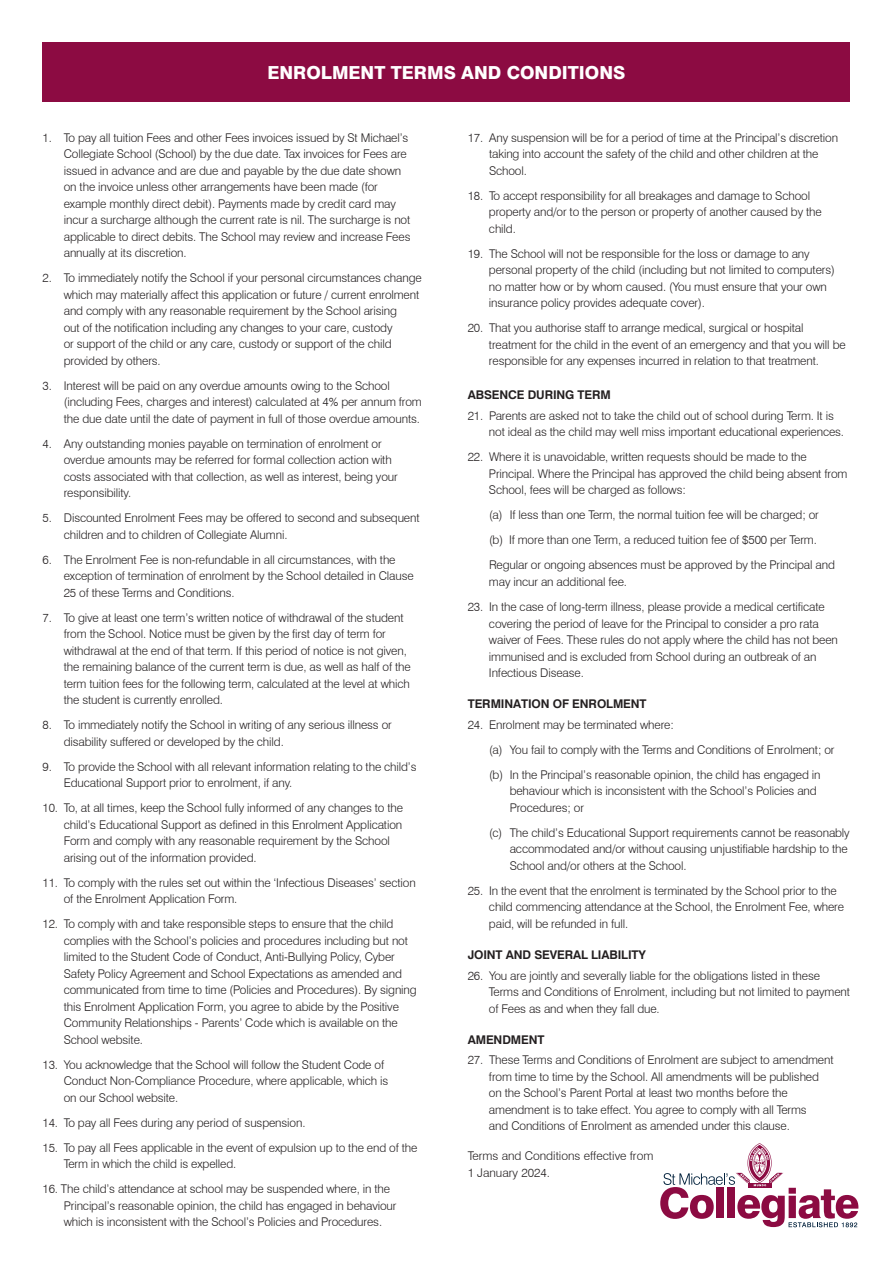
<style>
.page{position:relative;width:893px;height:1263px;background:#fff}
.page>*{position:absolute;margin:0;border:0;box-sizing:border-box;transform-origin:0 0}
.B_Heading{font:800 18px "Swiss 721 BT";color:#fff}
.Text{font:300 12px/16.5px "Swiss 721 BT";letter-spacing:-.01em;color:#231f20}
.B_Heading-2{font:700 12px "Swiss 721 BT";letter-spacing:-.01em;color:#231f20}
</style>
<div class="page">
<svg style="left:660px;top:1143px;width:198px;height:84px"></svg>
<div style="left:43px;top:43px;width:807px;height:59px;background:#8c0b42"></div>
<p class="B_Heading" style="left:268px;top:62px;width:359px">ENROLMENT TERMS AND CONDITIONS</p>
<p class="Text" style="left:64px;top:129px;width:348px;text-indent:-21px">1. To pay all tuition Fees and other Fees invoices issued by St Michael’s Collegiate School (School) by the due date. Tax invoices for Fees are issued in advance and are due and payable by the due date shown on the invoice unless other arrangements have been made (for example monthly direct debit). Payments made by credit card may incur a surcharge although the current rate is nil. The surcharge is not applicable to direct debits. The School may review and increase Fees annually at its discretion.</p>
<p class="Text" style="left:64px;top:270px;width:359px;text-indent:-21px">2. To immediately notify the School if your personal circumstances change which may materially affect this application or future / current enrolment and comply with any reasonable requirement by the School arising<br>out of the notification including any changes to your care, custody<br>or support of the child or any care, custody or support of the child provided by others.</p>
<p class="Text" style="left:64px;top:377px;width:360px;text-indent:-21px">3. Interest will be paid on any overdue amounts owing to the School (including Fees, charges and interest) calculated at 4% per annum from the due date until the date of payment in full of those overdue amounts.</p>
<p class="Text" style="left:64px;top:435px;width:336px;text-indent:-21px">4. Any outstanding monies payable on termination of enrolment or overdue amounts may be referred for formal collection action with costs associated with that collection, as well as interest, being your responsibility.</p>
<p class="Text" style="left:64px;top:510px;width:357px;text-indent:-21px">5. Discounted Enrolment Fees may be offered to second and subsequent children and to children of Collegiate Alumni.</p>
<p class="Text" style="left:64px;top:551px;width:351px;text-indent:-21px">6. The Enrolment Fee is non-refundable in all circumstances, with the exception of termination of enrolment by the School detailed in Clause<br>25 of these Terms and Conditions.</p>
<p class="Text" style="left:64px;top:609px;width:349px;text-indent:-21px">7. To give at least one term’s written notice of withdrawal of the student from the School. Notice must be given by the first day of term for withdrawal at the end of that term. If this period of notice is not given, the remaining balance of the current term is due, as well as half of the term tuition fees for the following term, calculated at the level at which the student is currently enrolled.</p>
<p class="Text" style="left:64px;top:717px;width:330px;text-indent:-21px">8. To immediately notify the School in writing of any serious illness or disability suffered or developed by the child.</p>
<p class="Text" style="left:64px;top:758px;width:354px;text-indent:-21px">9. To provide the School with all relevant information relating to the child’s<br>Educational Support prior to enrolment, if any.</p>
<p class="Text" style="left:64px;top:800px;width:341px;text-indent:-21px">10. To, at all times, keep the School fully informed of any changes to the child’s Educational Support as defined in this Enrolment Application Form and comply with any reasonable requirement by the School arising out of the information provided.</p>
<p class="Text" style="left:64px;top:874px;width:354px;text-indent:-21px">11. To comply with the rules set out within the ‘Infectious Diseases’ section of the Enrolment Application Form.</p>
<p class="Text" style="left:64px;top:916px;width:355px;text-indent:-21px">12. To comply with and take responsible steps to ensure that the child complies with the School’s policies and procedures including but not limited to the Student Code of Conduct, Anti-Bullying Policy, Cyber Safety Policy Agreement and School Expectations as amended and communicated from time to time (Policies and Procedures). By signing this Enrolment Application Form, you agree to abide by the Positive Community Relationships - Parents’ Code which is available on the School website.</p>
<p class="Text" style="left:64px;top:1056px;width:326px;text-indent:-21px">13. You acknowledge that the School will follow the Student Code of<br>Conduct Non-Compliance Procedure, where applicable, which is on our School website.</p>
<p class="Text" style="left:42px;top:1114px;width:265px">14. To pay all Fees during any period of suspension.</p>
<p class="Text" style="left:64px;top:1139px;width:355px;text-indent:-21px">15. To pay all Fees applicable in the event of expulsion up to the end of the<br>Term in which the child is expelled.</p>
<p class="Text" style="left:64px;top:1181px;width:334px;text-indent:-21px">16. The child’s attendance at school may be suspended where, in the<br>Principal’s reasonable opinion, the child has engaged in behaviour which is inconsistent with the School’s Policies and Procedures.</p>
<p class="Text" style="left:489px;top:129px;width:351px;text-indent:-21px">17. Any suspension will be for a period of time at the Principal’s discretion taking into account the safety of the child and other children at the<br>School.</p>
<p class="Text" style="left:489px;top:187px;width:334px;text-indent:-21px">18. To accept responsibility for all breakages and damage to School property and/or to the person or property of another caused by the child.</p>
<p class="Text" style="left:489px;top:245px;width:347px;text-indent:-21px">19. The School will not be responsible for the loss or damage to any personal property of the child (including but not limited to computers) no matter how or by whom caused. (You must ensure that your own insurance policy provides adequate cover).</p>
<p class="Text" style="left:489px;top:320px;width:358px;text-indent:-21px">20. That you authorise staff to arrange medical, surgical or hospital treatment for the child in the event of an emergency and that you will be responsible for any expenses incurred in relation to that treatment.</p>
<p class="B_Heading-2" style="left:468px;top:388px;width:145px">ABSENCE DURING TERM</p>
<p class="Text" style="left:489px;top:407px;width:357px;text-indent:-21px">21. Parents are asked not to take the child out of school during Term. It is not ideal as the child may well miss important educational experiences.</p>
<p class="Text" style="left:489px;top:449px;width:360px;text-indent:-21px">22. Where it is unavoidable, written requests should be made to the<br>Principal. Where the Principal has approved the child being absent from<br>School, fees will be charged as follows:</p>
<p class="Text" style="left:489px;top:507px;width:331px">(a) If less than one Term, the normal tuition fee will be charged; or</p>
<p class="Text" style="left:489px;top:532px;width:329px">(b) If more than one Term, a reduced tuition fee of $500 per Term.</p>
<p class="Text" style="left:489px;top:557px;width:347px">Regular or ongoing absences must be approved by the Principal and may incur an additional fee.</p>
<p class="Text" style="left:489px;top:598px;width:350px;text-indent:-21px">23. In the case of long-term illness, please provide a medical certificate covering the period of leave for the Principal to consider a pro rata waiver of Fees. These rules do not apply where the child has not been immunised and is excluded from School during an outbreak of an Infectious Disease.</p>
<p class="B_Heading-2" style="left:468px;top:696px;width:180px">TERMINATION OF ENROLMENT</p>
<p class="Text" style="left:468px;top:716px;width:208px">24. Enrolment may be terminated where:</p>
<p class="Text" style="left:489px;top:741px;width:347px">(a) You fail to comply with the Terms and Conditions of Enrolment; or</p>
<p class="Text" style="left:510px;top:766px;width:312px;text-indent:-21px">(b) In the Principal’s reasonable opinion, the child has engaged in behaviour which is inconsistent with the School’s Policies and<br>Procedures; or</p>
<p class="Text" style="left:510px;top:824px;width:342px;text-indent:-21px">(c) The child’s Educational Support requirements cannot be reasonably accommodated and/or without causing unjustifiable hardship to the<br>School and/or others at the School.</p>
<p class="Text" style="left:489px;top:882px;width:357px;text-indent:-21px">25. In the event that the enrolment is terminated by the School prior to the child commencing attendance at the School, the Enrolment Fee, where paid, will be refunded in full.</p>
<p class="B_Heading-2" style="left:468px;top:947px;width:180px">JOINT AND SEVERAL LIABILITY</p>
<p class="Text" style="left:489px;top:967px;width:363px;text-indent:-21px">26. You are jointly and severally liable for the obligations listed in these<br>Terms and Conditions of Enrolment, including but not limited to payment of Fees as and when they fall due.</p>
<p class="B_Heading-2" style="left:468px;top:1032px;width:78px">AMENDMENT</p>
<p class="Text" style="left:489px;top:1052px;width:346px;text-indent:-21px">27. These Terms and Conditions of Enrolment are subject to amendment from time to time by the School. All amendments will be published on the School’s Parent Portal at least two months before the amendment is to take effect. You agree to comply with all Terms<br>and Conditions of Enrolment as amended under this clause.</p>
<p class="Text" style="left:468px;top:1148px;width:187px">Terms and Conditions effective from<br>1 January 2024.</p>
</div>
